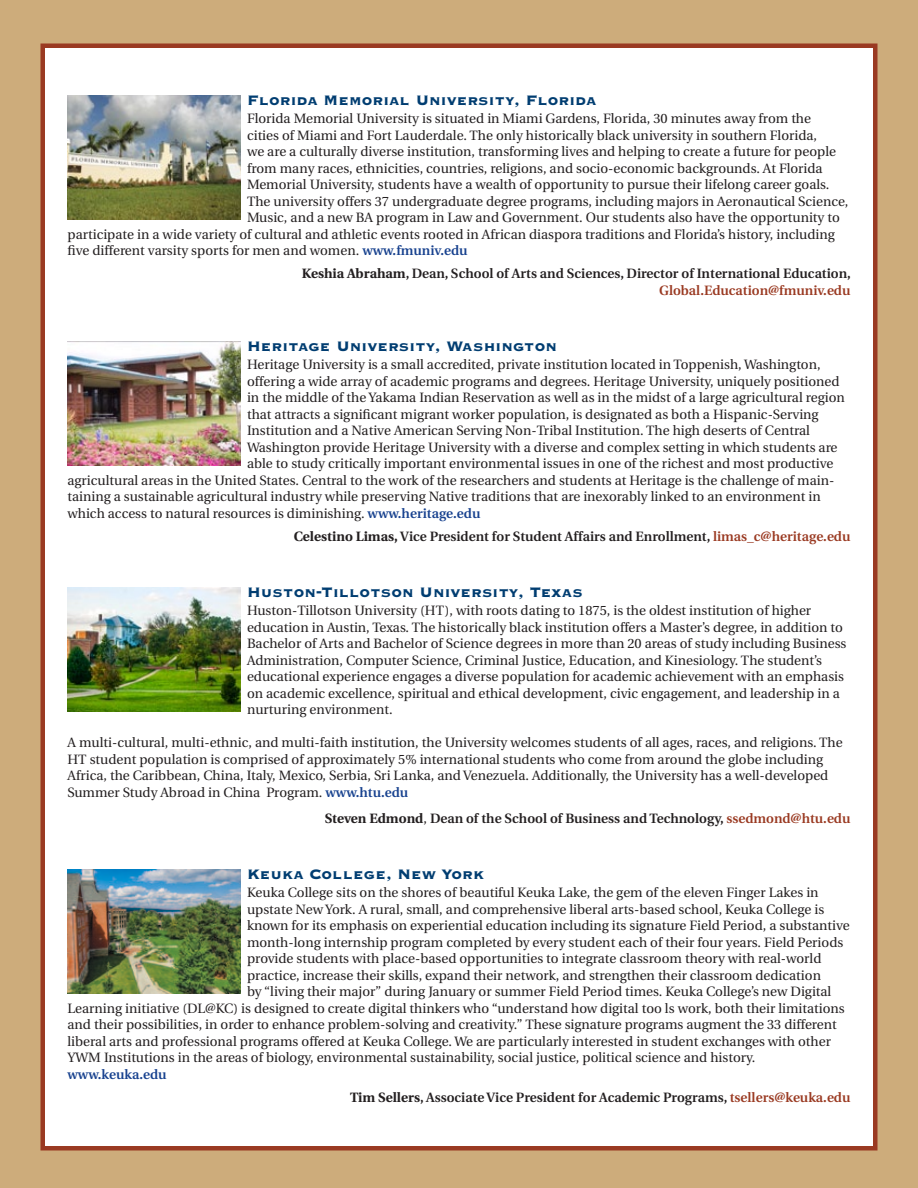
<style>
.page{position:relative;width:918px;height:1188px;background:#cdac7b}
.page>*{position:absolute;margin:0;border:0;box-sizing:border-box;transform-origin:0 0}
.t1{font:800 18px "Copperplate Gothic BT";color:#003d71}
.t2{font:13.5px/16.5px "Utopia";color:#231f20}
.t3{font:600 13.5px/16.5px "Utopia";color:#231f20;text-align:right}
.t4{font:600 13.5px "Utopia";color:#18428f}
.s1{font-weight:600;color:#18428f}
.s2{font-weight:700}
.s3{color:#9a3a22}
.s4{font-weight:400}
</style>
<div class="page">
<div style="left:40px;top:44px;width:838px;height:1106px;background:#fff;border:4px solid #9a3a22"></div>
<img style="left:68px;top:95px;width:172px;height:125px">
<img style="left:68px;top:341px;width:172px;height:125px">
<img style="left:68px;top:587px;width:172px;height:125px">
<img style="left:68px;top:869px;width:172px;height:125px">
<h1 class="t1" style="left:247px;top:91px;width:351px">Florida Memorial University, Florida</h1>
<p class="t2" style="left:247px;top:111px;width:566px">Florida Memorial University is situated in Miami Gardens, Florida, 30 minutes away from the</p>
<p class="t2" style="left:247px;top:127px;width:572px">cities of Miami and Fort Lauderdale. The only historically black university in southern Florida,</p>
<p class="t2" style="left:247px;top:143px;width:591px">we are a culturally diverse institution, transforming lives and helping to create a future for people</p>
<p class="t2" style="left:247px;top:160px;width:577px">from many races, ethnicities, countries, religions, and socio-economic backgrounds. At Florida</p>
<p class="t2" style="left:247px;top:176px;width:584px">Memorial University, students have a wealth of opportunity to pursue their lifelong career goals.</p>
<p class="t2" style="left:247px;top:193px;width:603px">The university offers 37 undergraduate degree programs, including majors in Aeronautical Science,</p>
<p class="t2" style="left:247px;top:209px;width:594px">Music, and a new BA program in Law and Government. Our students also have the opportunity to</p>
<p class="t2" style="left:67px;top:226px;width:769px">participate in a wide variety of cultural and athletic events rooted in African diaspora traditions and Florida’s history, including</p>
<p class="t2" style="left:67px;top:242px;width:402px">five different varsity sports for men and women. <span class="s1">www.fmuniv.edu</span></p>
<p class="t3" style="left:302px;top:266px;width:551px"><span class="s2">Keshia Abraham</span>, Dean, School of Arts and Sciences, Director of International Education,<br><span class="s3">Global.Education@fmuniv.edu</span></p>
<h1 class="t1" style="left:247px;top:337px;width:312px">Heritage University, Washington</h1>
<p class="t2" style="left:247px;top:357px;width:575px">Heritage University is a small accredited, private institution located in Toppenish, Washington,</p>
<p class="t2" style="left:247px;top:373px;width:594px">offering a wide array of academic programs and degrees. Heritage University, uniquely positioned</p>
<p class="t2" style="left:247px;top:389px;width:599px">in the middle of the Yakama Indian Reservation as well as in the midst of a large agricultural region</p>
<p class="t2" style="left:247px;top:406px;width:573px">that attracts a significant migrant worker population, is designated as both a Hispanic-Serving</p>
<p class="t2" style="left:247px;top:422px;width:564px">Institution and a Native American Serving Non-Tribal Institution. The high deserts of Central</p>
<p class="t2" style="left:247px;top:439px;width:592px">Washington provide Heritage University with a diverse and complex setting in which students are</p>
<p class="t2" style="left:247px;top:455px;width:588px">able to study critically important environmental issues in one of the richest and most productive</p>
<p class="t2" style="left:67px;top:472px;width:768px">agricultural areas in the United States. Central to the work of the researchers and students at Heritage is the challenge of main-</p>
<p class="t2" style="left:67px;top:488px;width:755px">taining a sustainable agricultural industry while preserving Native traditions that are inexorably linked to an environment in</p>
<p class="t2" style="left:67px;top:505px;width:414px">which access to natural resources is diminishing. <span class="s1">www.heritage.edu</span></p>
<p class="t3" style="left:294px;top:528px;width:558px"><span class="s2">Celestino Limas,</span> Vice President for Student Affairs and Enrollment, <span class="s3">limas_c@heritage.edu</span></p>
<h1 class="t1" style="left:247px;top:583px;width:338px">Huston-Tillotson University, Texas</h1>
<p class="t2" style="left:247px;top:603px;width:601px">Huston-Tillotson University (HT), with roots dating to 1875, is the oldest institution of higher education in Austin, Texas. The historically black institution offers a Master’s degree, in addition to Bachelor of Arts and Bachelor of Science degrees in more than 20 areas of study including Business Administration, Computer Science, Criminal Justice, Education, and Kinesiology. The student’s educational experience engages a diverse population for academic achievement with an emphasis on academic excellence, spiritual and ethical development, civic engagement, and leadership in a nurturing environment.</p>
<p class="t2" style="left:67px;top:734px;width:777px">A multi-cultural, multi-ethnic, and multi-faith institution, the University welcomes students of all ages, races, and religions. The HT student population is comprised of approximately 5% international students who come from around the globe including Africa, the Caribbean, China, Italy, Mexico, Serbia, Sri Lanka, and Venezuela. Additionally, the University has a well-developed Summer Study Abroad in China Program. <span class="s1">www.htu.edu</span></p>
<p class="t3" style="left:325px;top:810px;width:527px"><span class="s2">Steven Edmond</span><span class="s4">,</span> Dean of the School of Business and Technology, <span class="s3">ssedmond@htu.edu</span></p>
<h1 class="t1" style="left:247px;top:865px;width:239px">Keuka College, New York</h1>
<p class="t2" style="left:247px;top:885px;width:573px">Keuka College sits on the shores of beautiful Keuka Lake, the gem of the eleven Finger Lakes in</p>
<p class="t2" style="left:247px;top:901px;width:579px">upstate New York. A rural, small, and comprehensive liberal arts-based school, Keuka College is</p>
<p class="t2" style="left:247px;top:918px;width:604px">known for its emphasis on experiential education including its signature Field Period, a substantive</p>
<p class="t2" style="left:247px;top:934px;width:598px">month-long internship program completed by every student each of their four years. Field Periods</p>
<p class="t2" style="left:247px;top:950px;width:576px">provide students with place-based opportunities to integrate classroom theory with real-world</p>
<p class="t2" style="left:247px;top:967px;width:575px">practice, increase their skills, expand their network, and strengthen their classroom dedication</p>
<p class="t2" style="left:247px;top:983px;width:586px">by “living their major” during January or summer Field Period times. Keuka College’s new Digital</p>
<p class="t2" style="left:67px;top:1000px;width:779px">Learning initiative (DL@KC) is designed to create digital thinkers who “understand how digital too ls work, both their limitations</p>
<p class="t2" style="left:67px;top:1016px;width:771px">and their possibilities, in order to enhance problem-solving and creativity.” These signature programs augment the 33 different</p>
<p class="t2" style="left:67px;top:1033px;width:765px">liberal arts and professional programs offered at Keuka College. We are particularly interested in student exchanges with other</p>
<p class="t2" style="left:67px;top:1049px;width:689px">YWM Institutions in the areas of biology, environmental sustainability, social justice, political science and history.</p>
<p class="t4" style="left:67px;top:1066px;width:101px">www.keuka.edu</p>
<p class="t3" style="left:350px;top:1089px;width:502px"><span class="s2">Tim Sellers</span>, Associate Vice President for Academic Programs, <span class="s3">tsellers@keuka.edu</span></p>
</div>
